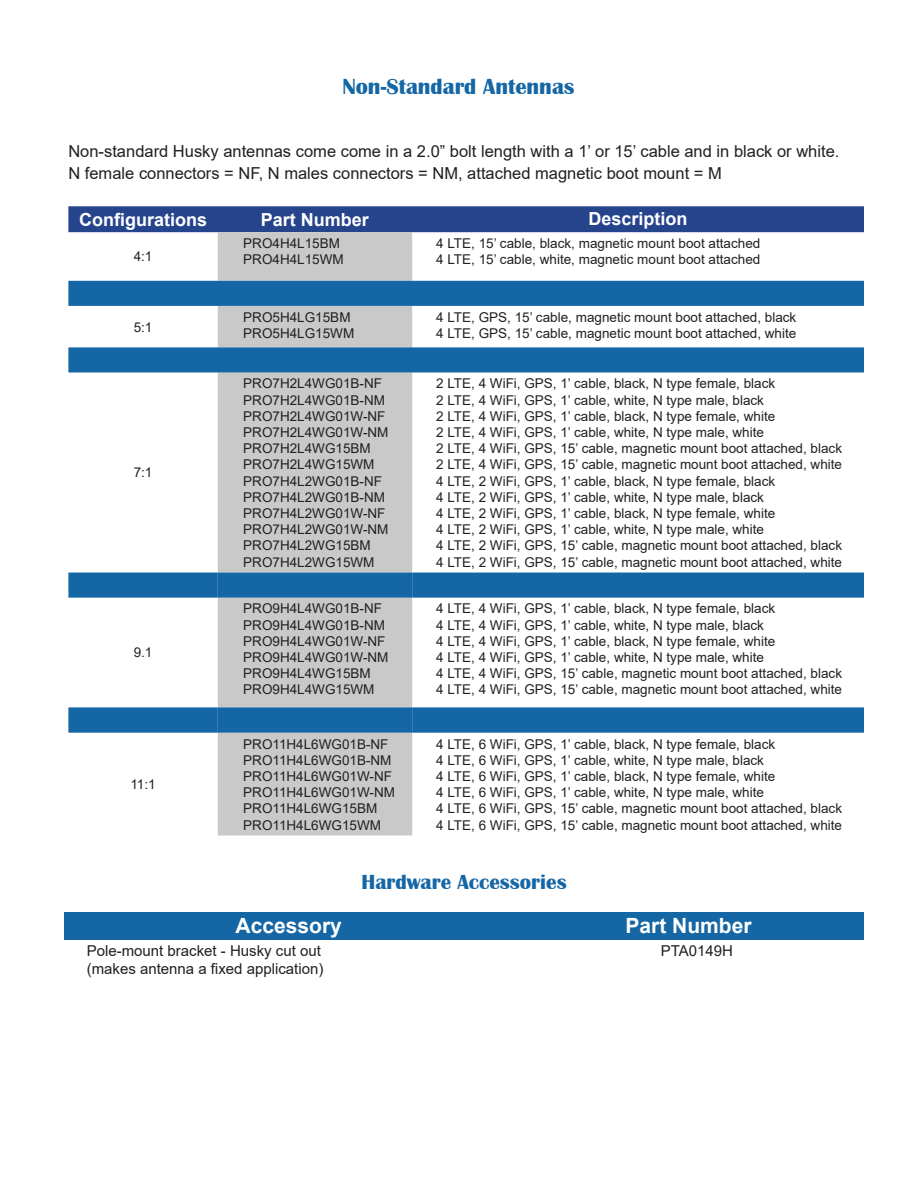
<style>
.page{position:relative;width:918px;height:1188px;background:#fff}
.page>*{position:absolute;margin:0;border:0;box-sizing:border-box;transform-origin:0 0}
.t1{font:700 22.5px "Britannic";color:#1566a4}
.t2{font:700 21px "Arial";color:#fff}
.t3{font:700 21px "Britannic";color:#1566a4}
.t4{font:700 18px "Arial";color:#fff}
.t5{font:16.5px/21.6px "Arial";color:#231f20}
.t6{font:15px "Arial";color:#231f20}
.t7{font:13.5px "Arial";color:#231f20}
</style>
<div class="page">
<div style="left:68px;top:206px;width:796px;height:26px;background:#26448c"></div>
<div style="left:218px;top:232px;width:194px;height:604px;background:#cac9c9"></div>
<svg style="left:68px;top:281px;width:796px;height:452px"></svg>
<svg style="left:218px;top:573px;width:194px;height:160px;background:#91aabd"></svg>
<div style="left:64px;top:912px;width:449px;height:27px;background:#1566a4"></div>
<div style="left:513px;top:912px;width:351px;height:27px;background:#1566a4"></div>
<p class="t1" style="left:342px;top:74px;width:234px">Non-Standard Antennas</p>
<p class="t5" style="left:68px;top:140px;width:773px">Non-standard Husky antennas come come in a 2.0” bolt length with a 1’ or 15’ cable and in black or white.<br>N female connectors = NF, N males connectors = NM, attached magnetic boot mount = M</p>
<p class="t4" style="left:79px;top:207px;width:129px">Configurations</p>
<p class="t4" style="left:261px;top:207px;width:110px">Part Number</p>
<p class="t4" style="left:589px;top:206px;width:101px">Description</p>
<p class="t7" style="left:134px;top:247px;width:20px">4:1</p>
<p class="t7" style="left:243px;top:234px;width:98px">PRO4H4L15BM</p>
<p class="t7" style="left:243px;top:250px;width:102px">PRO4H4L15WM</p>
<p class="t7" style="left:436px;top:234px;width:326px">4 LTE, 15’ cable, black, magnetic mount boot attached</p>
<p class="t7" style="left:436px;top:250px;width:326px">4 LTE, 15’ cable, white, magnetic mount boot attached</p>
<p class="t7" style="left:134px;top:318px;width:20px">5:1</p>
<p class="t7" style="left:134px;top:463px;width:20px">7:1</p>
<p class="t7" style="left:134px;top:643px;width:20px">9.1</p>
<p class="t7" style="left:130px;top:775px;width:27px">11:1</p>
<p class="t7" style="left:243px;top:308px;width:109px">PRO5H4LG15BM</p>
<p class="t7" style="left:243px;top:324px;width:113px">PRO5H4LG15WM</p>
<p class="t7" style="left:243px;top:374px;width:140px">PRO7H2L4WG01B-NF</p>
<p class="t7" style="left:243px;top:390px;width:143px">PRO7H2L4WG01B-NM</p>
<p class="t7" style="left:243px;top:407px;width:144px">PRO7H2L4WG01W-NF</p>
<p class="t7" style="left:243px;top:423px;width:147px">PRO7H2L4WG01W-NM</p>
<p class="t7" style="left:243px;top:439px;width:129px">PRO7H2L4WG15BM</p>
<p class="t7" style="left:243px;top:455px;width:133px">PRO7H2L4WG15WM</p>
<p class="t7" style="left:243px;top:471px;width:140px">PRO7H4L2WG01B-NF</p>
<p class="t7" style="left:243px;top:488px;width:143px">PRO7H4L2WG01B-NM</p>
<p class="t7" style="left:243px;top:504px;width:144px">PRO7H4L2WG01W-NF</p>
<p class="t7" style="left:243px;top:520px;width:147px">PRO7H4L2WG01W-NM</p>
<p class="t7" style="left:243px;top:536px;width:129px">PRO7H4L2WG15BM</p>
<p class="t7" style="left:243px;top:552px;width:133px">PRO7H4L2WG15WM</p>
<p class="t7" style="left:243px;top:599px;width:140px">PRO9H4L4WG01B-NF</p>
<p class="t7" style="left:243px;top:616px;width:143px">PRO9H4L4WG01B-NM</p>
<p class="t7" style="left:243px;top:632px;width:144px">PRO9H4L4WG01W-NF</p>
<p class="t7" style="left:243px;top:648px;width:147px">PRO9H4L4WG01W-NM</p>
<p class="t7" style="left:243px;top:664px;width:129px">PRO9H4L4WG15BM</p>
<p class="t7" style="left:243px;top:680px;width:133px">PRO9H4L4WG15WM</p>
<p class="t7" style="left:243px;top:734px;width:147px">PRO11H4L6WG01B-NF</p>
<p class="t7" style="left:243px;top:751px;width:150px">PRO11H4L6WG01B-NM</p>
<p class="t7" style="left:243px;top:767px;width:150px">PRO11H4L6WG01W-NF</p>
<p class="t7" style="left:243px;top:783px;width:153px">PRO11H4L6WG01W-NM</p>
<p class="t7" style="left:243px;top:799px;width:136px">PRO11H4L6WG15BM</p>
<p class="t7" style="left:243px;top:815px;width:139px">PRO11H4L6WG15WM</p>
<p class="t7" style="left:436px;top:308px;width:362px">4 LTE, GPS, 15’ cable, magnetic mount boot attached, black</p>
<p class="t7" style="left:436px;top:324px;width:362px">4 LTE, GPS, 15’ cable, magnetic mount boot attached, white</p>
<p class="t7" style="left:436px;top:374px;width:341px">2 LTE, 4 WiFi, GPS, 1’ cable, black, N type female, black</p>
<p class="t7" style="left:436px;top:390px;width:329px">2 LTE, 4 WiFi, GPS, 1’ cable, white, N type male, black</p>
<p class="t7" style="left:436px;top:407px;width:341px">2 LTE, 4 WiFi, GPS, 1’ cable, black, N type female, white</p>
<p class="t7" style="left:436px;top:423px;width:329px">2 LTE, 4 WiFi, GPS, 1’ cable, white, N type male, white</p>
<p class="t7" style="left:436px;top:439px;width:407px">2 LTE, 4 WiFi, GPS, 15’ cable, magnetic mount boot attached, black</p>
<p class="t7" style="left:436px;top:455px;width:407px">2 LTE, 4 WiFi, GPS, 15’ cable, magnetic mount boot attached, white</p>
<p class="t7" style="left:436px;top:471px;width:341px">4 LTE, 2 WiFi, GPS, 1’ cable, black, N type female, black</p>
<p class="t7" style="left:436px;top:488px;width:329px">4 LTE, 2 WiFi, GPS, 1’ cable, white, N type male, black</p>
<p class="t7" style="left:436px;top:504px;width:341px">4 LTE, 2 WiFi, GPS, 1’ cable, black, N type female, white</p>
<p class="t7" style="left:436px;top:520px;width:329px">4 LTE, 2 WiFi, GPS, 1’ cable, white, N type male, white</p>
<p class="t7" style="left:436px;top:536px;width:407px">4 LTE, 2 WiFi, GPS, 15’ cable, magnetic mount boot attached, black</p>
<p class="t7" style="left:436px;top:552px;width:407px">4 LTE, 2 WiFi, GPS, 15’ cable, magnetic mount boot attached, white</p>
<p class="t7" style="left:436px;top:599px;width:341px">4 LTE, 4 WiFi, GPS, 1’ cable, black, N type female, black</p>
<p class="t7" style="left:436px;top:616px;width:329px">4 LTE, 4 WiFi, GPS, 1’ cable, white, N type male, black</p>
<p class="t7" style="left:436px;top:632px;width:341px">4 LTE, 4 WiFi, GPS, 1’ cable, black, N type female, white</p>
<p class="t7" style="left:436px;top:648px;width:329px">4 LTE, 4 WiFi, GPS, 1’ cable, white, N type male, white</p>
<p class="t7" style="left:436px;top:664px;width:407px">4 LTE, 4 WiFi, GPS, 15’ cable, magnetic mount boot attached, black</p>
<p class="t7" style="left:436px;top:680px;width:407px">4 LTE, 4 WiFi, GPS, 15’ cable, magnetic mount boot attached, white</p>
<p class="t7" style="left:436px;top:734px;width:341px">4 LTE, 6 WiFi, GPS, 1’ cable, black, N type female, black</p>
<p class="t7" style="left:436px;top:751px;width:329px">4 LTE, 6 WiFi, GPS, 1’ cable, white, N type male, black</p>
<p class="t7" style="left:436px;top:767px;width:341px">4 LTE, 6 WiFi, GPS, 1’ cable, black, N type female, white</p>
<p class="t7" style="left:436px;top:783px;width:329px">4 LTE, 6 WiFi, GPS, 1’ cable, white, N type male, white</p>
<p class="t7" style="left:436px;top:799px;width:407px">4 LTE, 6 WiFi, GPS, 15’ cable, magnetic mount boot attached, black</p>
<p class="t7" style="left:436px;top:815px;width:407px">4 LTE, 6 WiFi, GPS, 15’ cable, magnetic mount boot attached, white</p>
<p class="t3" style="left:362px;top:870px;width:207px">Hardware Accessories</p>
<p class="t2" style="left:236px;top:911px;width:108px">Accessory</p>
<p class="t2" style="left:626px;top:911px;width:128px">Part Number</p>
<p class="t6" style="left:87px;top:941px;width:236px">Pole-mount bracket - Husky cut out</p>
<p class="t6" style="left:87px;top:959px;width:238px">(makes antenna a fixed application)</p>
<p class="t6" style="left:661px;top:941px;width:74px">PTA0149H</p>
</div>
